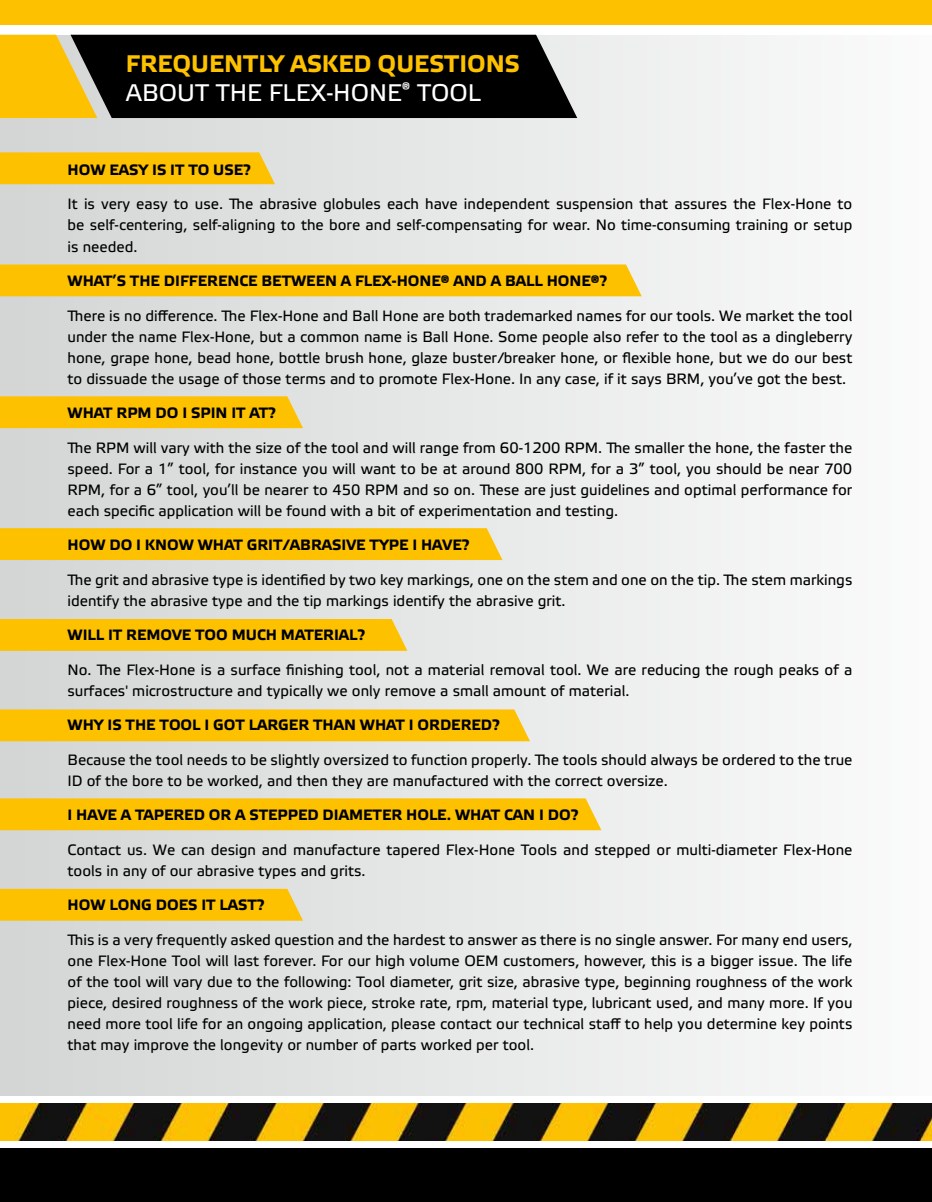
<style>
.page{position:relative;width:932px;height:1202px;background:#fff}
.page>*{position:absolute;margin:0;border:0;box-sizing:border-box;transform-origin:0 0}
.t1{font:700 24px/28.5px "Etelka Text Pro";color:#fdc100}
.t2{font:15px/21px "Etelka Text Pro";color:#000;text-align:justify}
.t3{font:700 15px "Etelka Text Pro";color:#000}
.s1{font-weight:400;color:#fff}
</style>
<div class="page">
<div style="left:0;top:35px;width:932px;height:1060px;background:linear-gradient(to right,#d3d5d5,#fbfbfb)"></div>
<div style="left:0;top:0;width:932px;height:24px;background:#fdc100"></div>
<div style="left:0;top:152px;width:275px;height:32px;background:#fdc100"></div>
<div style="left:0;top:264px;width:641px;height:32px;background:#fdc100"></div>
<div style="left:0;top:396px;width:303px;height:32px;background:#fdc100"></div>
<div style="left:0;top:528px;width:502px;height:32px;background:#fdc100"></div>
<div style="left:0;top:619px;width:407px;height:32px;background:#fdc100"></div>
<div style="left:0;top:709px;width:530px;height:32px;background:#fdc100"></div>
<div style="left:0;top:798px;width:601px;height:32px;background:#fdc100"></div>
<div style="left:0;top:888px;width:303px;height:32px;background:#fdc100"></div>
<svg style="left:0;top:35px;width:577px;height:83px;background:#2e260c"></svg>
<img style="left:0;top:1103px;width:932px;height:37px">
<div style="left:0;top:1148px;width:932px;height:54px;background:#000"></div>
<h1 class="t1" style="left:126px;top:51px;width:395px">FREQUENTLY ASKED QUESTIONS<br><span class="s1">ABOUT THE FLEX-HONE</span><sup>®</sup> <span class="s1">TOOL</span></h1>
<p class="t3" style="left:68px;top:161px;width:185px">HOW EASY IS IT TO USE?</p>
<p class="t2" style="left:68px;top:195px;width:786px">It is very easy to use. The abrasive globules each have independent suspension that assures the Flex-Hone to be self-centering, self-aligning to the bore and self-compensating for wear. No time-consuming training or setup is needed.</p>
<p class="t3" style="left:68px;top:272px;width:541px">WHAT’S THE DIFFERENCE BETWEEN A FLEX-HONE® AND A BALL HONE®?</p>
<p class="t2" style="left:68px;top:306px;width:786px">There is no difference. The Flex-Hone and Ball Hone are both trademarked names for our tools. We market the tool under the name Flex-Hone, but a common name is Ball Hone. Some people also refer to the tool as a dingleberry hone, grape hone, bead hone, bottle brush hone, glaze buster/breaker hone, or flexible hone, but we do our best to dissuade the usage of those terms and to promote Flex-Hone. In any case, if it says BRM, you’ve got the best.</p>
<p class="t3" style="left:68px;top:404px;width:210px">WHAT RPM DO I SPIN IT AT?</p>
<p class="t2" style="left:68px;top:438px;width:786px">The RPM will vary with the size of the tool and will range from 60-1200 RPM. The smaller the hone, the faster the speed. For a 1” tool, for instance you will want to be at around 800 RPM, for a 3” tool, you should be near 700<br>RPM, for a 6” tool, you’ll be nearer to 450 RPM and so on. These are just guidelines and optimal performance for each specific application will be found with a bit of experimentation and testing.</p>
<p class="t3" style="left:68px;top:536px;width:403px">HOW DO I KNOW WHAT GRIT/ABRASIVE TYPE I HAVE?</p>
<p class="t2" style="left:68px;top:570px;width:786px">The grit and abrasive type is identified by two key markings, one on the stem and one on the tip. The stem markings identify the abrasive type and the tip markings identify the abrasive grit.</p>
<p class="t3" style="left:68px;top:626px;width:299px">WILL IT REMOVE TOO MUCH MATERIAL?</p>
<p class="t2" style="left:68px;top:660px;width:786px">No. The Flex-Hone is a surface finishing tool, not a material removal tool. We are reducing the rough peaks of a surfaces' microstructure and typically we only remove a small amount of material.</p>
<p class="t3" style="left:68px;top:716px;width:434px">WHY IS THE TOOL I GOT LARGER THAN WHAT I ORDERED?</p>
<p class="t2" style="left:68px;top:750px;width:786px">Because the tool needs to be slightly oversized to function properly. The tools should always be ordered to the true<br>ID of the bore to be worked, and then they are manufactured with the correct oversize.</p>
<p class="t3" style="left:68px;top:806px;width:512px">I HAVE A TAPERED OR A STEPPED DIAMETER HOLE. WHAT CAN I DO?</p>
<p class="t2" style="left:68px;top:840px;width:786px">Contact us. We can design and manufacture tapered Flex-Hone Tools and stepped or multi-diameter Flex-Hone tools in any of our abrasive types and grits.</p>
<p class="t3" style="left:68px;top:896px;width:198px">HOW LONG DOES IT LAST?</p>
<p class="t2" style="left:68px;top:930px;width:786px">This is a very frequently asked question and the hardest to answer as there is no single answer. For many end users, one Flex-Hone Tool will last forever. For our high volume OEM customers, however, this is a bigger issue. The life of the tool will vary due to the following: Tool diameter, grit size, abrasive type, beginning roughness of the work piece, desired roughness of the work piece, stroke rate, rpm, material type, lubricant used, and many more. If you need more tool life for an ongoing application, please contact our technical staff to help you determine key points that may improve the longevity or number of parts worked per tool.</p>
</div>
